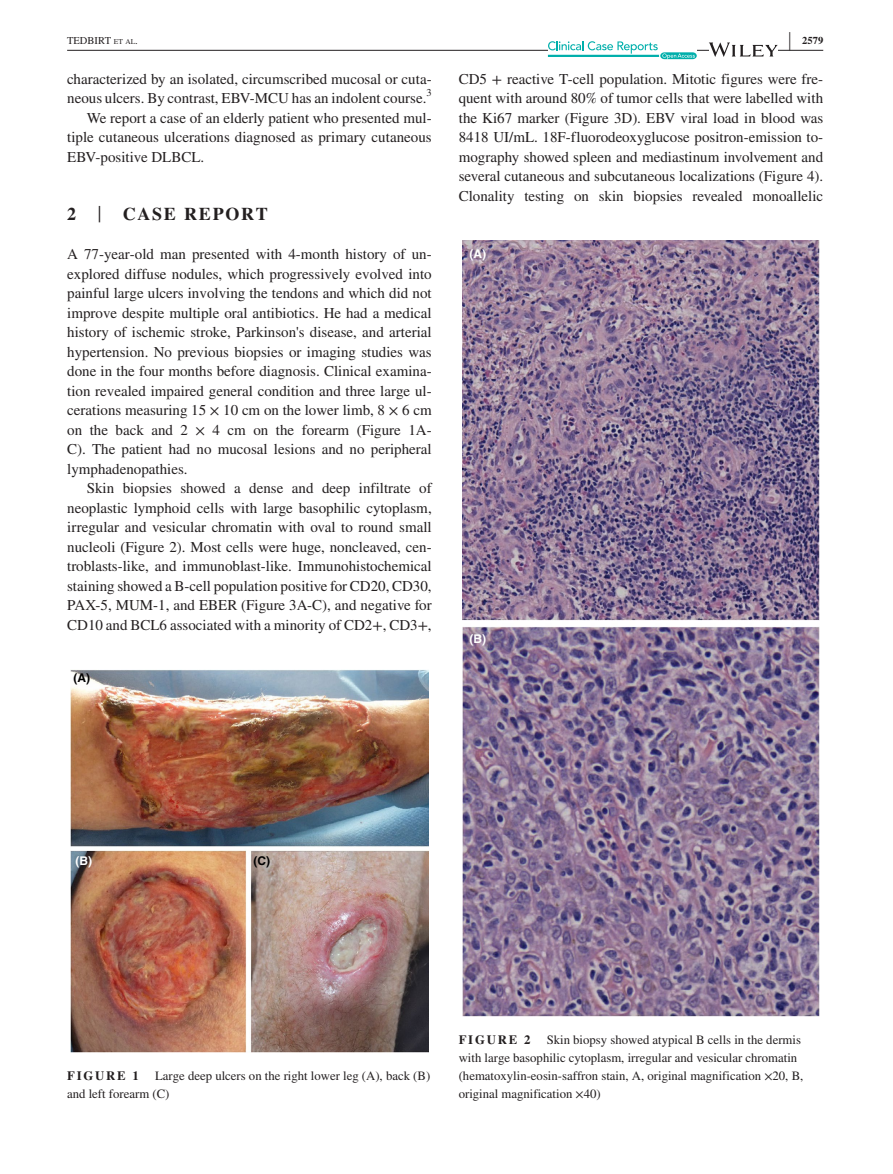
<style>
.page{position:relative;width:893px;height:1174px;background:#fff}
.page>*{position:absolute;margin:0;border:0;box-sizing:border-box;transform-origin:0 0}
.t1{font:700 25.95px "STIX";color:#231f20;scale:.36 1}
.t2{font:700 18px "STIX";letter-spacing:.1em;color:#231f20}
.t3{font:15px/19.5px "STIX";color:#231f20;text-align:justify}
.t4{font:12.75px/18px "STIX";color:#231f20}
.t5{font:700 12.75px "STIX";letter-spacing:.14em;color:#231f20}
.t6{font:700 12px "Helvetica";color:#fff}
.t7{font:700 12px "Helvetica";color:#000}
.t8{font:10.5px "STIX";color:#231f20}
.t9{font:700 10.5px "STIX";color:#231f20}
.t10{font:10.5px "STIX";color:#231f20}
.s1{font-size:7.35px}
.s2{font-weight:400;font-size:23.7px}
</style>
<div class="page">
<hr style="left:67px;top:50px;width:756px;height:1px;background:#231f20">
<svg style="left:548px;top:41px;width:149px;height:18px"></svg>
<svg style="left:709px;top:42px;width:69px;height:15px"></svg>
<div style="left:67px;top:669px;width:365px;height:383px;background:linear-gradient(to bottom,#fff,#fff)"></div>
<img style="left:71px;top:669px;width:357px;height:383px">
<img style="left:462px;top:240px;width:358px;height:776px">
<h1 class="t1" style="left:789px;top:26px;width:7px">|</h1>
<p class="t8" style="left:67px;top:33px;width:72px">TEDBIRT <span class="s1">et al</span>.</p>
<p class="t9" style="left:802px;top:34px;width:22px">2579</p>
<p class="t3" style="left:67px;top:70px;width:366px">characterized by an isolated, circumscribed mucosal or cuta&shy;neous ulcers. By contrast, EBV-MCU has an indolent course.</p>
<p class="t3" style="left:459px;top:70px;width:366px">CD5 + reactive T-cell population. Mitotic figures were fre&shy;quent with around 80% of tumor cells that were labelled with the Ki67 marker (Figure 3D). EBV viral load in blood was 8418 UI/mL. 18F-fluorodeoxyglucose positron-emission to&shy;mography showed spleen and mediastinum involvement and several cutaneous and subcutaneous localizations (Figure 4).<br>Clonality testing on skin biopsies revealed monoallelic</p>
<p class="t10" style="left:426px;top:86px;width:7px">3</p>
<p class="t3" style="left:67px;top:109px;width:366px;text-indent:20px">We report a case of an elderly patient who presented mul&shy;tiple cutaneous ulcerations diagnosed as primary cutaneous EBV-positive DLBCL.</p>
<p class="t2" style="left:67px;top:203px;width:202px">2 <span class="s2">|</span> CASE REPORT</p>
<p class="t3" style="left:67px;top:245px;width:366px">A 77-year-old man presented with 4-month history of un&shy;explored diffuse nodules, which progressively evolved into painful large ulcers involving the tendons and which did not improve despite multiple oral antibiotics. He had a medical history of ischemic stroke, Parkinson's disease, and arterial hypertension. No previous biopsies or imaging studies was done in the four months before diagnosis. Clinical examina&shy;tion revealed impaired general condition and three large ul&shy;cerations measuring 15 × 10 cm on the lower limb, 8 × 6 cm on the back and 2 × 4 cm on the forearm (Figure 1A-C). The patient had no mucosal lesions and no peripheral lymphadenopathies.</p>
<p class="t3" style="left:67px;top:479px;width:366px;text-indent:20px">Skin biopsies showed a dense and deep infiltrate of neoplastic lymphoid cells with large basophilic cytoplasm, irregular and vesicular chromatin with oval to round small nucleoli (Figure 2). Most cells were huge, noncleaved, cen&shy;troblasts-like, and immunoblast-like. Immunohistochemical staining showed a B-cell population positive for CD20, CD30, PAX-5, MUM-1, and EBER (Figure 3A-C), and negative for CD10 and BCL6 associated with a minority of CD2+, CD3+,</p>
<p class="t6" style="left:469px;top:246px;width:18px">(A)</p>
<p class="t6" style="left:469px;top:631px;width:18px">(B)</p>
<p class="t7" style="left:74px;top:671px;width:18px">(A)</p>
<p class="t6" style="left:75px;top:853px;width:18px">(B)</p>
<p class="t7" style="left:253px;top:853px;width:18px">(C)</p>
<p class="t5" style="left:67px;top:1067px;width:73px">FIGURE 1</p>
<p class="t4" style="left:67px;top:1067px;width:365px;text-indent:88px">Large deep ulcers on the right lower leg (A), back (B) and left forearm (C)</p>
<p class="t5" style="left:459px;top:1031px;width:73px">FIGURE 2</p>
<p class="t4" style="left:459px;top:1031px;width:346px;text-indent:88px">Skin biopsy showed atypical B cells in the dermis with large basophilic cytoplasm, irregular and vesicular chromatin (hematoxylin-eosin-saffron stain, A, original magnification ×20, B, original magnification ×40)</p>
</div>
